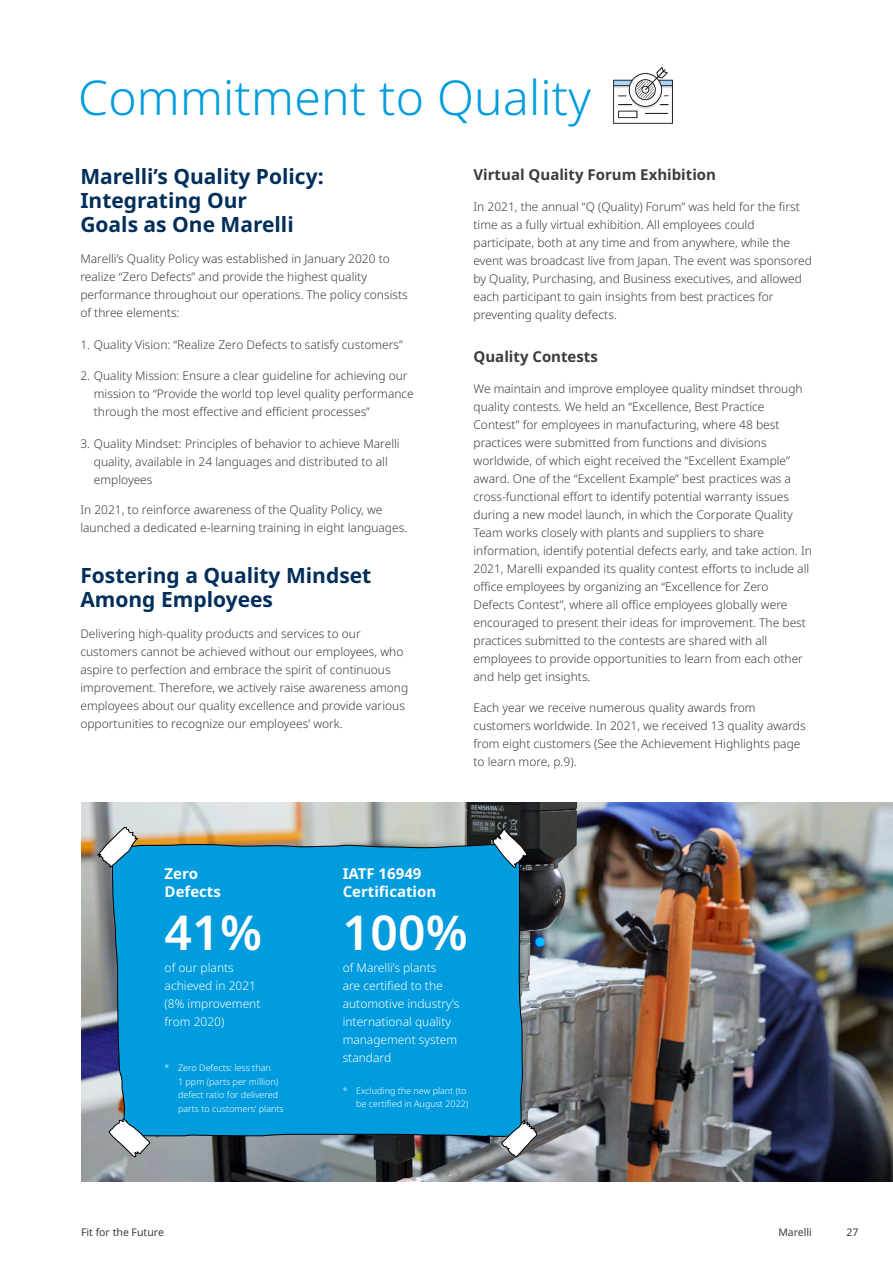
<style>
.page{position:relative;width:893px;height:1263px;background:#fff}
.page>*{position:absolute;margin:0;border:0;box-sizing:border-box;transform-origin:0 0}
.t1{font:300 48px "Noto Sans";letter-spacing:.005em;color:#009cde}
.t2{font:600 48px "Noto Sans";color:#fff}
.t3{font:700 21px/24px "Noto Sans";color:#002e5a}
.t4{font:700 15px "Noto Sans";color:#3c3c3b}
.t5{font:700 15px/18px "Noto Sans";color:#fff}
.t6{font:300 12px/18px "Noto Sans";color:#3c3c3b}
.t7{font:300 12px/18px "Noto Sans";color:#fff}
.t8{font:10.5px "Noto Sans";color:#3c3c3b}
.t9{font:300 9px/13.5px "Noto Sans";color:#fff;text-align:right}
</style>
<div class="page">
<img style="left:81px;top:802px;width:812px;height:380px">
<svg style="left:110px;top:802px;width:414px;height:335px;fill:#009cde"></svg>
<svg style="left:501px;top:1118px;width:36px;height:39px"></svg>
<svg style="left:108px;top:1118px;width:42px;height:39px"></svg>
<svg style="left:97px;top:826px;width:45px;height:41px"></svg>
<svg style="left:492px;top:827px;width:36px;height:41px"></svg>
<img style="left:613px;top:68px;width:59px;height:55px">
<h1 class="t1" style="left:78px;top:64px;width:514px">Commitment to Quality</h1>
<h2 class="t3" style="left:80px;top:165px;width:245px">Marelli’s Quality Policy:<br>Integrating Our<br>Goals as One Marelli</h2>
<p class="t6" style="left:80px;top:250px;width:329px">Marelli’s Quality Policy was established in January 2020 to realize “Zero Defects” and provide the highest quality performance throughout our operations. The policy consists of three elements:</p>
<p class="t6" style="left:80px;top:335px;width:324px">1. Quality Vision: “Realize Zero Defects to satisfy customers”</p>
<p class="t6" style="left:94px;top:367px;width:322px;text-indent:-14px">2. Quality Mission: Ensure a clear guideline for achieving our mission to “Provide the world top level quality performance through the most effective and efficient processes”</p>
<p class="t6" style="left:94px;top:434px;width:307px;text-indent:-14px">3. Quality Mindset: Principles of behavior to achieve Marelli quality, available in 24 languages and distributed to all employees</p>
<p class="t6" style="left:80px;top:501px;width:328px">In 2021, to reinforce awareness of the Quality Policy, we launched a dedicated e-learning training in eight languages.</p>
<h2 class="t3" style="left:80px;top:564px;width:292px">Fostering a Quality Mindset<br>Among Employees</h2>
<p class="t6" style="left:80px;top:625px;width:329px">Delivering high-quality products and services to our customers cannot be achieved without our employees, who aspire to perfection and embrace the spirit of continuous improvement. Therefore, we actively raise awareness among employees about our quality excellence and provide various opportunities to recognize our employees’ work.</p>
<p class="t4" style="left:473px;top:164px;width:244px">Virtual Quality Forum Exhibition</p>
<p class="t6" style="left:473px;top:198px;width:340px">In 2021, the annual “Q (Quality) Forum” was held for the first time as a fully virtual exhibition. All employees could participate, both at any time and from anywhere, while the event was broadcast live from Japan. The event was sponsored by Quality, Purchasing, and Business executives, and allowed each participant to gain insights from best practices for preventing quality defects.</p>
<p class="t4" style="left:473px;top:346px;width:126px">Quality Contests</p>
<p class="t6" style="left:473px;top:380px;width:340px">We maintain and improve employee quality mindset through quality contests. We held an “Excellence, Best Practice Contest” for employees in manufacturing, where 48 best practices were submitted from functions and divisions worldwide, of which eight received the “Excellent Example” award. One of the “Excellent Example” best practices was a cross-functional effort to identify potential warranty issues during a new model launch, in which the Corporate Quality Team works closely with plants and suppliers to share information, identify potential defects early, and take action. In 2021, Marelli expanded its quality contest efforts to include all office employees by organizing an “Excellence for Zero Defects Contest”, where all office employees globally were encouraged to present their ideas for improvement. The best practices submitted to the contests are shared with all employees to provide opportunities to learn from each other and help get insights.</p>
<p class="t6" style="left:473px;top:699px;width:334px">Each year we receive numerous quality awards from customers worldwide. In 2021, we received 13 quality awards from eight customers (See the Achievement Highlights page to learn more, p.9).</p>
<p class="t5" style="left:165px;top:865px;width:58px">Zero<br>Defects</p>
<p class="t5" style="left:343px;top:865px;width:95px">IATF 16949<br>Certification</p>
<h1 class="t2" style="left:165px;top:899px;width:99px">41%</h1>
<h1 class="t2" style="left:343px;top:899px;width:127px">100%</h1>
<p class="t7" style="left:165px;top:959px;width:97px">of our plants achieved in 2021 (8% improvement from 2020)</p>
<p class="t7" style="left:343px;top:959px;width:118px">of Marelli’s plants<br>are certified to the automotive industry’s international quality management system standard</p>
<p class="t9" style="left:343px;top:1084px;width:127px">* Excluding the new plant (to be certified in August 2022)</p>
<p class="t9" style="left:178px;top:1061px;width:107px;text-align:left;text-indent:-14px">* Zero Defects: less than<br>1 ppm (parts per million) defect ratio for delivered parts to customers’ plants</p>
<p class="t8" style="left:81px;top:1225px;width:84px">Fit for the Future</p>
<p class="t8" style="left:778px;top:1225px;width:35px">Marelli</p>
<p class="t8" style="left:846px;top:1225px;width:14px">27</p>
</div>
